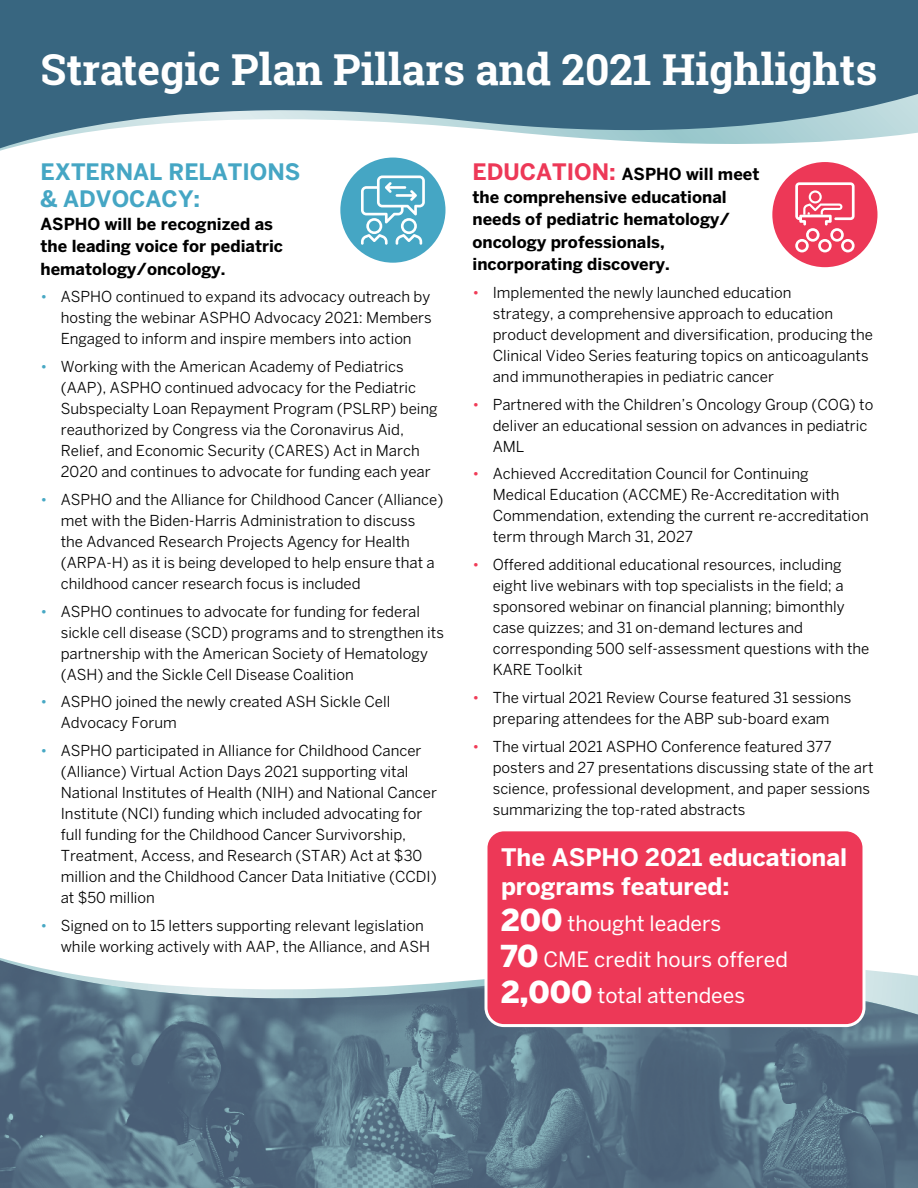
<style>
.page{position:relative;width:918px;height:1188px;background:#fff}
.page>*{position:absolute;margin:0;border:0;box-sizing:border-box;transform-origin:0 0}
.t1{font:700 42.6px "Roboto Slab";color:#fff}
.t2{font:700 24px/28.8px "Benton Sans";color:#fff}
.t3{font:700 22.5px/27px "Benton Sans";color:#45a6c4}
.t4{font:21px/36px "Benton Sans";color:#fff}
.t5{font:700 16.5px/22.5px "Benton Sans";color:#000}
.t6{font:15px/21px "Benton Sans";color:#000}
.s1{color:#47a8c4}
.s2{font-size:22.5px;color:#ed3857}
.s3{color:#f03b57}
.s4{font-weight:900;font-size:30px}
</style>
<div class="page">
<svg style="left:0;top:0;width:918px;height:159px;fill:#386680"></svg>
<div style="left:340px;top:158px;width:106px;height:105px;background:#45a6c4;border-radius:50%"></div>
<svg style="left:361px;top:176px;width:64px;height:69px"></svg>
<div style="left:772px;top:162px;width:106px;height:105px;background:#ed3857;border-radius:50%"></div>
<svg style="left:795px;top:182px;width:60px;height:70px"></svg>
<img style="left:640px;top:978px;width:278px;height:210px">
<img style="left:357px;top:979px;width:283px;height:209px">
<div style="left:486px;top:830px;width:378px;height:196px;background:#ed3857;border-radius:18px"></div>
<div style="left:484px;top:828px;width:382px;height:199px;border:3px solid #fff;border-radius:18px"></div>
<img style="left:0;top:960px;width:357px;height:228px">
<h1 class="t1" style="left:40px;top:41px;width:838px">Strategic Plan Pillars and 2021 Highlights</h1>
<h3 class="t3" style="left:40px;top:158px;width:261px">EXTERNAL RELATIONS &amp; ADVOCACY:</h3>
<p class="t5" style="left:40px;top:212px;width:244px">ASPHO will be recognized as the leading voice for pediatric hematology/oncology.</p>
<p class="t6" style="left:61px;top:286px;width:373px;text-align:justify;text-indent:-20px"><span class="s1">•</span> ASPHO continued to expand its advocacy outreach by hosting the webinar ASPHO Advocacy 2021: Members Engaged to inform and inspire members into action</p>
<p class="t6" style="left:61px;top:356px;width:378px;text-indent:-20px"><span class="s1">•</span> Working with the American Academy of Pediatrics (AAP), ASPHO continued advocacy for the Pediatric Subspecialty Loan Repayment Program (PSLRP) being reauthorized by Congress via the Coronavirus Aid, Relief, and Economic Security (CARES) Act in March 2020 and continues to advocate for funding each year</p>
<p class="t6" style="left:61px;top:489px;width:384px;text-indent:-20px"><span class="s1">•</span> ASPHO and the Alliance for Childhood Cancer (Alliance) met with the Biden-Harris Administration to discuss<br>the Advanced Research Projects Agency for Health (ARPA-H) as it is being developed to help ensure that a childhood cancer research focus is included</p>
<p class="t6" style="left:61px;top:601px;width:385px;text-indent:-20px"><span class="s1">•</span> ASPHO continues to advocate for funding for federal sickle cell disease (SCD) programs and to strengthen its partnership with the American Society of Hematology (ASH) and the Sickle Cell Disease Coalition</p>
<p class="t6" style="left:61px;top:691px;width:331px;text-indent:-20px"><span class="s1">•</span> ASPHO joined the newly created ASH Sickle Cell<br>Advocacy Forum</p>
<p class="t6" style="left:61px;top:740px;width:378px;text-indent:-20px"><span class="s1">•</span> ASPHO participated in Alliance for Childhood Cancer (Alliance) Virtual Action Days 2021 supporting vital National Institutes of Health (NIH) and National Cancer Institute (NCI) funding which included advocating for full funding for the Childhood Cancer Survivorship, Treatment, Access, and Research (STAR) Act at $30 million and the Childhood Cancer Data Initiative (CCDI) at $50 million</p>
<p class="t6" style="left:61px;top:915px;width:371px;text-indent:-20px"><span class="s1">•</span> Signed on to 15 letters supporting relevant legislation while working actively with AAP, the Alliance, and ASH</p>
<p class="t5" style="left:472px;top:163px;width:288px"><span class="s2">EDUCATION:</span> ASPHO will meet the comprehensive educational needs of pediatric hematology/ oncology professionals, incorporating discovery.</p>
<p class="t6" style="left:493px;top:282px;width:382px;text-indent:-20px"><span class="s3">•</span> Implemented the newly launched education<br>strategy, a comprehensive approach to education product development and diversification, producing the Clinical Video Series featuring topics on anticoagulants and immunotherapies in pediatric cancer</p>
<p class="t6" style="left:493px;top:394px;width:382px;text-indent:-20px"><span class="s3">•</span> Partnered with the Children’s Oncology Group (COG) to deliver an educational session on advances in pediatric<br>AML</p>
<p class="t6" style="left:493px;top:463px;width:378px;text-indent:-20px"><span class="s3">•</span> Achieved Accreditation Council for Continuing<br>Medical Education (ACCME) Re-Accreditation with Commendation, extending the current re-accreditation term through March 31, 2027</p>
<p class="t6" style="left:493px;top:554px;width:378px;text-indent:-20px"><span class="s3">•</span> Offered additional educational resources, including eight live webinars with top specialists in the field; a sponsored webinar on financial planning; bimonthly case quizzes; and 31 on-demand lectures and corresponding 500 self-assessment questions with the KARE Toolkit</p>
<p class="t6" style="left:472px;top:687px;width:381px;text-align:center"><span class="s3">•</span> The virtual 2021 Review Course featured 31 sessions preparing attendees for the ABP sub-board exam</p>
<p class="t6" style="left:493px;top:736px;width:382px;text-indent:-20px"><span class="s3">•</span> The virtual 2021 ASPHO Conference featured 377 posters and 27 presentations discussing state of the art science, professional development, and paper sessions summarizing the top-rated abstracts</p>
<h2 class="t2" style="left:501px;top:843px;width:348px">The ASPHO 2021 educational programs featured:</h2>
<h3 class="t4" style="left:501px;top:905px;width:289px"><span class="s4">200</span> thought leaders<br><span class="s4">70</span> CME credit hours offered<br><span class="s4">2,000</span> total attendees</h3>
</div>
